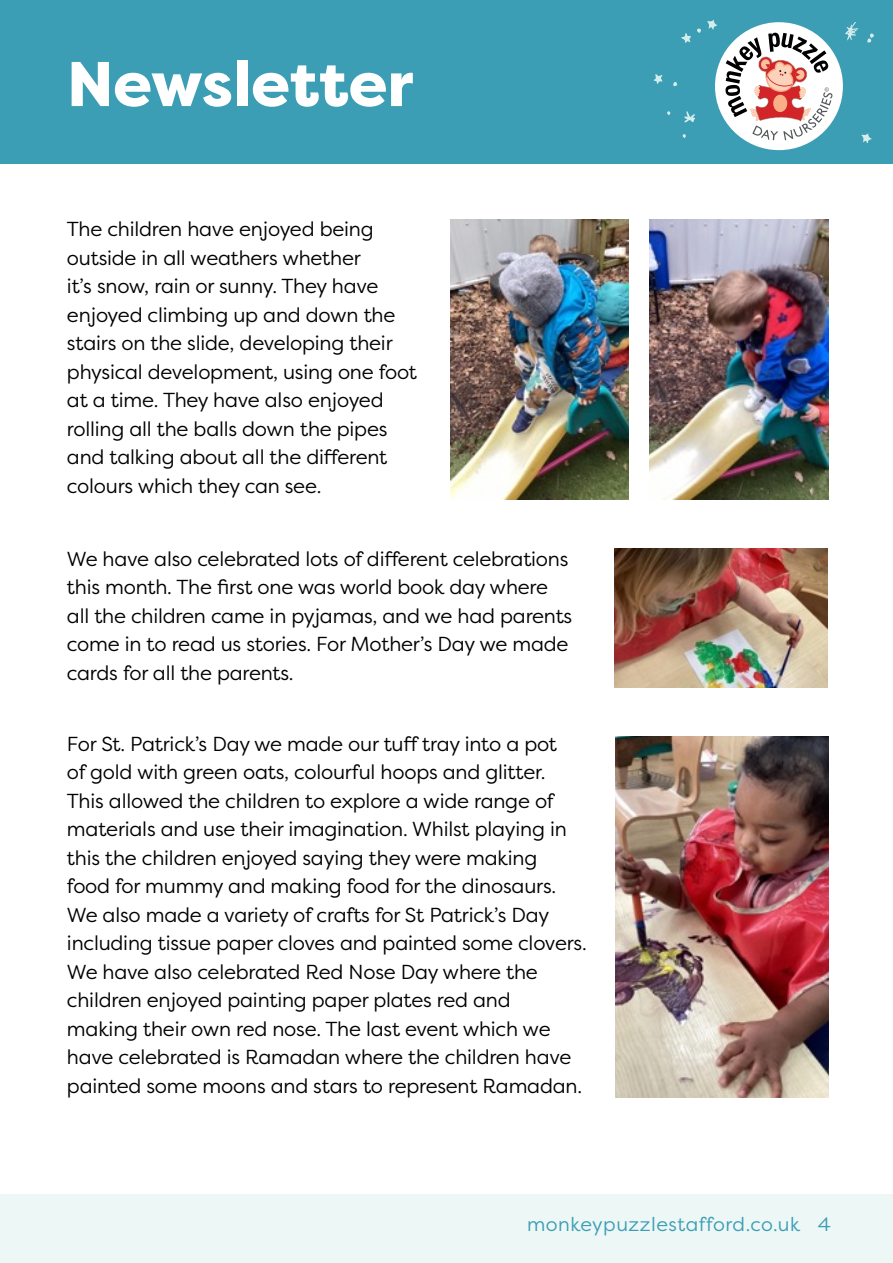
<style>
.page{position:relative;width:893px;height:1263px;background:#fff}
.page>*{position:absolute;margin:0;border:0;box-sizing:border-box;transform-origin:0 0}
.t1{font:800 63px "Filson Pro";letter-spacing:-.005em;color:#fff}
.t2{font:20.25px/28.5px "Filson Pro";letter-spacing:-.01em;color:#000}
.t3{font:19.5px "Filson Pro";letter-spacing:.025em;color:#3c9eb5}
</style>
<div class="page">
<div style="left:0;top:0;width:893px;height:164px;background:#3c9eb5"></div>
<div style="left:715px;top:22px;width:128px;height:128px;background:#fff;border-radius:50%"></div>
<svg style="left:725px;top:33px;width:107px;height:107px"></svg>
<svg style="left:654px;top:74px;width:8px;height:10px"></svg>
<svg style="left:673px;top:82px;width:4px;height:4px"></svg>
<svg style="left:861px;top:133px;width:11px;height:10px"></svg>
<svg style="left:845px;top:22px;width:13px;height:18px"></svg>
<svg style="left:867px;top:33px;width:7px;height:10px"></svg>
<svg style="left:681px;top:33px;width:10px;height:10px"></svg>
<svg style="left:697px;top:19px;width:21px;height:14px"></svg>
<svg style="left:684px;top:111px;width:11px;height:11px"></svg>
<svg style="left:682px;top:134px;width:4px;height:4px"></svg>
<svg style="left:667px;top:111px;width:3px;height:4px"></svg>
<div style="left:0;top:1195px;width:893px;height:68px;background:#edf7f6"></div>
<img style="left:450px;top:219px;width:179px;height:281px">
<img style="left:649px;top:219px;width:179px;height:281px">
<img style="left:615px;top:549px;width:212px;height:138px">
<img style="left:615px;top:737px;width:213px;height:360px">
<h1 class="t1" style="left:67px;top:45px;width:348px">Newsletter</h1>
<p class="t2" style="left:67px;top:214px;width:352px">The children have enjoyed being outside in all weathers whether<br>it’s snow, rain or sunny. They have enjoyed climbing up and down the stairs on the slide, developing their physical development, using one foot at a time. They have also enjoyed rolling all the balls down the pipes and talking about all the different colours which they can see.</p>
<p class="t2" style="left:67px;top:544px;width:507px">We have also celebrated lots of different celebrations this month. The first one was world book day where all the children came in pyjamas, and we had parents come in to read us stories. For Mother’s Day we made cards for all the parents.</p>
<p class="t2" style="left:67px;top:729px;width:521px">For St. Patrick’s Day we made our tuff tray into a pot<br>of gold with green oats, colourful hoops and glitter.<br>This allowed the children to explore a wide range of materials and use their imagination. Whilst playing in this the children enjoyed saying they were making<br>food for mummy and making food for the dinosaurs.<br>We also made a variety of crafts for St Patrick’s Day including tissue paper cloves and painted some clovers.<br>We have also celebrated Red Nose Day where the children enjoyed painting paper plates red and making their own red nose. The last event which we have celebrated is Ramadan where the children have painted some moons and stars to represent Ramadan.</p>
<p class="t3" style="left:527px;top:1212px;width:305px">monkeypuzzlestafford.co.uk 4</p>
</div>
